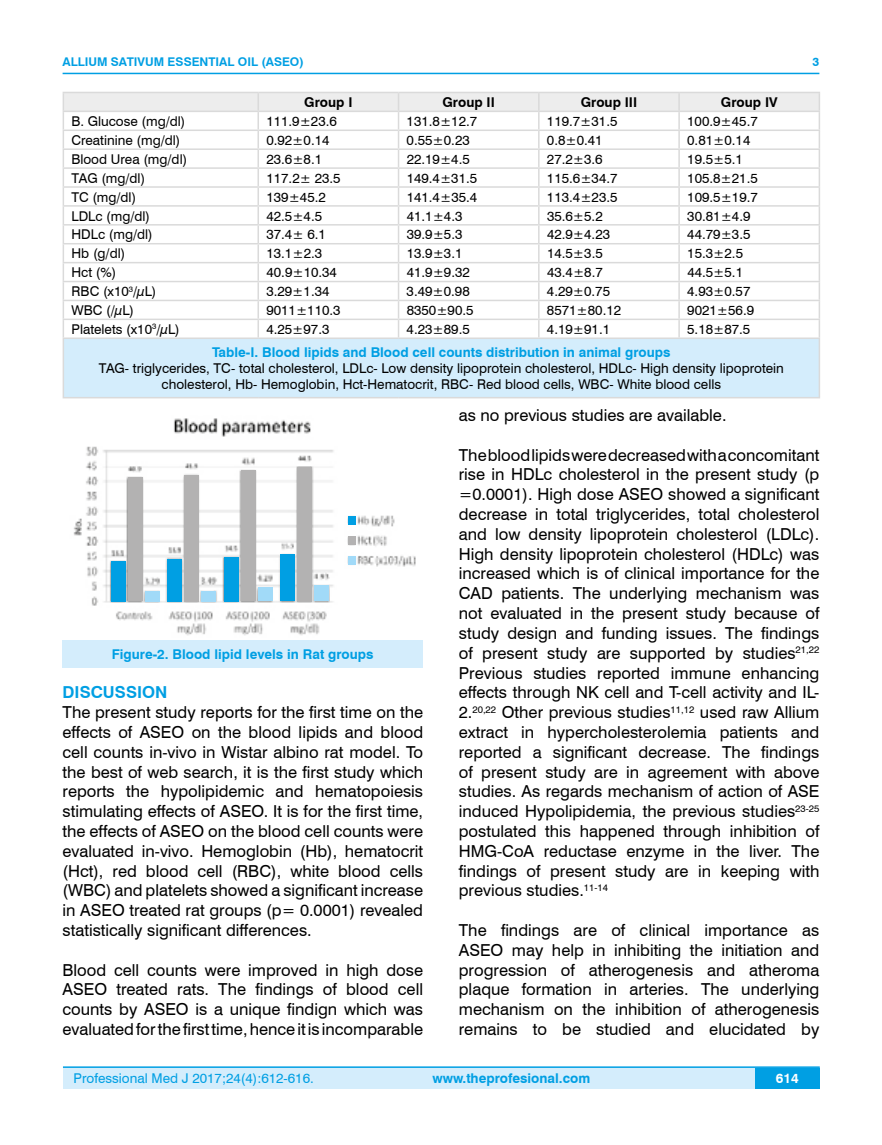
<style>
.page{position:relative;width:882px;height:1145px;background:#fff}
.page>*{position:absolute;margin:0;border:0;box-sizing:border-box;transform-origin:0 0}
.t1{font:16.5px/19.8px "Swiss 721 BT";color:#000;text-align:justify}
.t2{font:700 16.5px "Swiss 721 BT";color:#009fe3}
.t3{font:13.5px/16.2px "Swiss 721 BT";color:#000;text-align:center}
.t4{font:700 13.5px "Swiss 721 BT";color:#009fe3}
.t5{font:13.5px "Swiss 721 BT";color:#009fe3}
.t6{font:700 13.5px "Swiss 721 BT";color:#000}
.t7{font:700 13.5px "Swiss 721 BT";color:#fff}
.t8{font:700 12px "Swiss 721 BT";color:#009fe3}
</style>
<div class="page">
<div style="left:63px;top:1067px;width:756px;height:21px;background:#d4edfc"></div>
<hr style="left:63px;top:1066px;width:756px;height:2px;background:#009fe3">
<div style="left:754px;top:1068px;width:65px;height:20px;background:#009fe3"></div>
<hr style="left:63px;top:73px;width:756px;height:1px;background:#009fe3">
<div style="left:63px;top:338px;width:756px;height:60px;background:#d4edfc"></div>
<svg style="left:63px;top:92px;width:756px;height:245px"></svg>
<hr style="left:63px;top:337px;width:195px;height:2px;background:#dadada">
<hr style="left:63px;top:339px;width:1px;height:58px;background:#dadada">
<hr style="left:258px;top:337px;width:140px;height:2px;background:#dadada">
<hr style="left:398px;top:337px;width:140px;height:2px;background:#dadada">
<hr style="left:538px;top:337px;width:140px;height:2px;background:#dadada">
<hr style="left:678px;top:337px;width:141px;height:2px;background:#dadada">
<hr style="left:818px;top:339px;width:1px;height:58px;background:#dadada">
<hr style="left:63px;top:397px;width:195px;height:1px;background:#dadada">
<hr style="left:258px;top:397px;width:140px;height:1px;background:#dadada">
<hr style="left:398px;top:397px;width:140px;height:1px;background:#dadada">
<hr style="left:538px;top:397px;width:140px;height:1px;background:#dadada">
<hr style="left:678px;top:397px;width:141px;height:1px;background:#dadada">
<img style="left:73px;top:418px;width:343px;height:217px">
<div style="left:111px;top:561px;width:15px;height:40px;background:#009fe3"></div>
<div style="left:128px;top:477px;width:14px;height:124px;background:#b3b2b2"></div>
<div style="left:145px;top:590px;width:15px;height:11px;background:#a1daf8"></div>
<div style="left:167px;top:559px;width:15px;height:42px;background:#009fe3"></div>
<div style="left:184px;top:475px;width:15px;height:126px;background:#b3b2b2"></div>
<div style="left:201px;top:590px;width:15px;height:11px;background:#a1daf8"></div>
<div style="left:224px;top:557px;width:14px;height:44px;background:#009fe3"></div>
<div style="left:240px;top:470px;width:15px;height:131px;background:#b3b2b2"></div>
<div style="left:257px;top:587px;width:15px;height:14px;background:#a1daf8"></div>
<div style="left:280px;top:554px;width:15px;height:47px;background:#009fe3"></div>
<div style="left:297px;top:467px;width:15px;height:134px;background:#b3b2b2"></div>
<div style="left:314px;top:585px;width:15px;height:16px;background:#a1daf8"></div>
<div style="left:348px;top:556px;width:7px;height:8px;background:#a1daf8"></div>
<div style="left:348px;top:536px;width:7px;height:8px;background:#b3b2b2"></div>
<div style="left:348px;top:516px;width:7px;height:8px;background:#009fe3"></div>
<div style="left:63px;top:640px;width:359px;height:27px;background:#d4edfc"></div>
<p class="t8" style="left:63px;top:53px;width:243px">ALLIUM SATIVUM ESSENTIAL OIL (ASEO)</p>
<p class="t6" style="left:304px;top:93px;width:50px">Group I</p>
<p class="t6" style="left:442px;top:93px;width:54px">Group II</p>
<p class="t6" style="left:580px;top:93px;width:58px">Group III</p>
<p class="t6" style="left:720px;top:93px;width:58px">Group IV</p>
<p class="t3" style="left:71px;top:113px;width:115px">B. Glucose (mg/dl)</p>
<p class="t3" style="left:266px;top:113px;width:72px">111.9±23.6</p>
<p class="t3" style="left:406px;top:113px;width:72px">131.8±12.7</p>
<p class="t3" style="left:546px;top:113px;width:72px">119.7±31.5</p>
<p class="t3" style="left:687px;top:113px;width:72px">100.9±45.7</p>
<p class="t3" style="left:71px;top:131px;width:110px">Creatinine (mg/dl)</p>
<p class="t3" style="left:266px;top:131px;width:65px">0.92±0.14</p>
<p class="t3" style="left:406px;top:131px;width:65px">0.55±0.23</p>
<p class="t3" style="left:546px;top:131px;width:57px">0.8±0.41</p>
<p class="t3" style="left:687px;top:131px;width:65px">0.81±0.14</p>
<p class="t3" style="left:71px;top:150px;width:117px">Blood Urea (mg/dl)</p>
<p class="t3" style="left:266px;top:150px;width:57px">23.6±8.1</p>
<p class="t3" style="left:406px;top:150px;width:65px">22.19±4.5</p>
<p class="t3" style="left:546px;top:150px;width:57px">27.2±3.6</p>
<p class="t3" style="left:687px;top:150px;width:57px">19.5±5.1</p>
<p class="t3" style="left:71px;top:169px;width:75px">TAG (mg/dl)</p>
<p class="t3" style="left:266px;top:169px;width:76px">117.2± 23.5</p>
<p class="t3" style="left:406px;top:169px;width:72px">149.4±31.5</p>
<p class="t3" style="left:546px;top:169px;width:72px">115.6±34.7</p>
<p class="t3" style="left:687px;top:169px;width:72px">105.8±21.5</p>
<p class="t3" style="left:71px;top:188px;width:66px">TC (mg/dl)</p>
<p class="t3" style="left:266px;top:188px;width:61px">139±45.2</p>
<p class="t3" style="left:406px;top:188px;width:72px">141.4±35.4</p>
<p class="t3" style="left:546px;top:188px;width:72px">113.4±23.5</p>
<p class="t3" style="left:687px;top:188px;width:72px">109.5±19.7</p>
<p class="t3" style="left:71px;top:207px;width:80px">LDLc (mg/dl)</p>
<p class="t3" style="left:266px;top:207px;width:57px">42.5±4.5</p>
<p class="t3" style="left:406px;top:207px;width:57px">41.1±4.3</p>
<p class="t3" style="left:546px;top:207px;width:57px">35.6±5.2</p>
<p class="t3" style="left:687px;top:207px;width:65px">30.81±4.9</p>
<p class="t3" style="left:71px;top:226px;width:83px">HDLc (mg/dl)</p>
<p class="t3" style="left:266px;top:226px;width:61px">37.4± 6.1</p>
<p class="t3" style="left:406px;top:226px;width:57px">39.9±5.3</p>
<p class="t3" style="left:546px;top:226px;width:65px">42.9±4.23</p>
<p class="t3" style="left:687px;top:226px;width:65px">44.79±3.5</p>
<p class="t3" style="left:71px;top:245px;width:55px">Hb (g/dl)</p>
<p class="t3" style="left:266px;top:245px;width:57px">13.1±2.3</p>
<p class="t3" style="left:406px;top:245px;width:57px">13.9±3.1</p>
<p class="t3" style="left:546px;top:245px;width:57px">14.5±3.5</p>
<p class="t3" style="left:687px;top:245px;width:57px">15.3±2.5</p>
<p class="t3" style="left:71px;top:264px;width:46px">Hct (%)</p>
<p class="t3" style="left:266px;top:264px;width:72px">40.9±10.34</p>
<p class="t3" style="left:406px;top:264px;width:65px">41.9±9.32</p>
<p class="t3" style="left:546px;top:264px;width:57px">43.4±8.7</p>
<p class="t3" style="left:687px;top:264px;width:57px">44.5±5.1</p>
<p class="t3" style="left:71px;top:283px;width:86px">RBC (x10<sup>3</sup>/µL)</p>
<p class="t3" style="left:266px;top:283px;width:65px">3.29±1.34</p>
<p class="t3" style="left:406px;top:283px;width:65px">3.49±0.98</p>
<p class="t3" style="left:546px;top:283px;width:65px">4.29±0.75</p>
<p class="t3" style="left:687px;top:283px;width:65px">4.93±0.57</p>
<p class="t3" style="left:71px;top:302px;width:64px">WBC (/µL)</p>
<p class="t3" style="left:266px;top:302px;width:76px">9011±110.3</p>
<p class="t3" style="left:406px;top:302px;width:68px">8350±90.5</p>
<p class="t3" style="left:546px;top:302px;width:76px">8571±80.12</p>
<p class="t3" style="left:687px;top:302px;width:68px">9021±56.9</p>
<p class="t3" style="left:71px;top:320px;width:110px">Platelets (x10<sup>3</sup>/µL)</p>
<p class="t3" style="left:266px;top:320px;width:65px">4.25±97.3</p>
<p class="t3" style="left:406px;top:320px;width:65px">4.23±89.5</p>
<p class="t3" style="left:546px;top:320px;width:65px">4.19±91.1</p>
<p class="t3" style="left:687px;top:320px;width:65px">5.18±87.5</p>
<p class="t4" style="left:212px;top:343px;width:459px">Table-I. Blood lipids and Blood cell counts distribution in animal groups</p>
<p class="t3" style="left:99px;top:360px;width:686px">TAG- triglycerides, TC- total cholesterol, LDLc- Low density lipoprotein cholesterol, HDLc- High density lipoprotein cholesterol, Hb- Hemoglobin, Hct-Hematocrit, RBC- Red blood cells, WBC- White blood cells</p>
<p class="t8" style="left:812px;top:53px;width:8px">3</p>
<p class="t4" style="left:112px;top:644px;width:263px">Figure-2. Blood lipid levels in Rat groups</p>
<p class="t2" style="left:63px;top:681px;width:106px">DISCUSSION</p>
<p class="t1" style="left:63px;top:701px;width:362px">The present study reports for the first time on the effects of ASEO on the blood lipids and blood cell counts in-vivo in Wistar albino rat model. To the best of web search, it is the first study which reports the hypolipidemic and hematopoiesis stimulating effects of ASEO. It is for the first time, the effects of ASEO on the blood cell counts were evaluated in-vivo. Hemoglobin (Hb), hematocrit (Hct), red blood cell (RBC), white blood cells (WBC) and platelets showed a significant increase in ASEO treated rat groups (p= 0.0001) revealed statistically significant differences.</p>
<p class="t1" style="left:63px;top:959px;width:362px">Blood cell counts were improved in high dose ASEO treated rats. The findings of blood cell counts by ASEO is a unique findign which was evaluated for the first time, hence it is incomparable</p>
<p class="t1" style="left:458px;top:404px;width:269px">as no previous studies are available.</p>
<p class="t1" style="left:458px;top:444px;width:362px">The blood lipids were decreased with a concomitant rise in HDLc cholesterol in the present study (p =0.0001). High dose ASEO showed a significant decrease in total triglycerides, total cholesterol and low density lipoprotein cholesterol (LDLc).<br>High density lipoprotein cholesterol (HDLc) was increased which is of clinical importance for the CAD patients. The underlying mechanism was not evaluated in the present study because of study design and funding issues. The findings of present study are supported by studies<sup>21,22<br></sup>Previous studies reported immune enhancing effects through NK cell and T-cell activity and IL-2.<sup>20,22</sup> Other previous studies<sup>11,12</sup> used raw Allium extract in hypercholesterolemia patients and reported a significant decrease. The findings of present study are in agreement with above studies. As regards mechanism of action of ASE induced Hypolipidemia, the previous studies<sup>23-25 </sup>postulated this happened through inhibition of HMG-CoA reductase enzyme in the liver. The findings of present study are in keeping with previous studies.<sup>11-14</sup></p>
<p class="t1" style="left:458px;top:919px;width:362px">The findings are of clinical importance as ASEO may help in inhibiting the initiation and progression of atherogenesis and atheroma plaque formation in arteries. The underlying mechanism on the inhibition of atherogenesis remains to be studied and elucidated by</p>
<p class="t5" style="left:74px;top:1069px;width:241px">Professional Med J 2017;24(4):612-616.</p>
<p class="t4" style="left:432px;top:1069px;width:159px">www.theprofesional.com</p>
<p class="t7" style="left:775px;top:1069px;width:24px">614</p>
</div>
